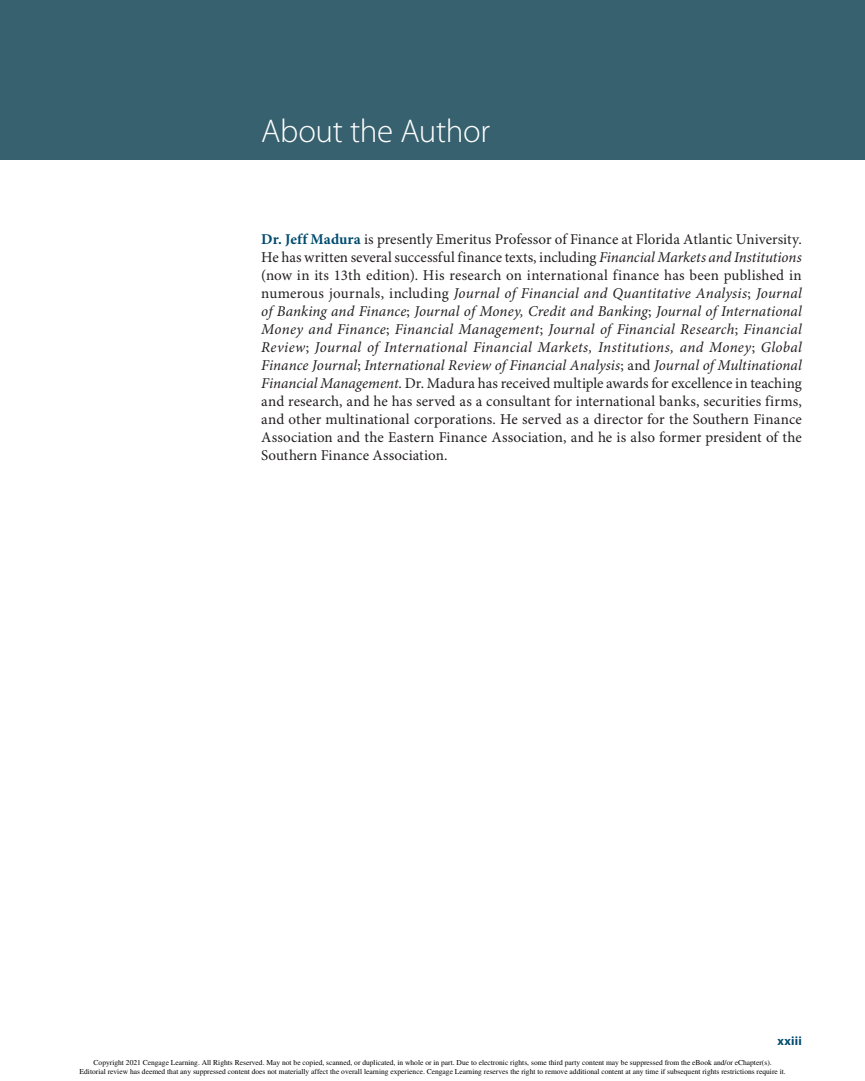
<style>
.page{position:relative;width:865px;height:1081px;background:#fff}
.page>*{position:absolute;margin:0;border:0;box-sizing:border-box;transform-origin:0 0}
.t1{font:300 33px "Myriad Pro";letter-spacing:-.01em;color:#fff}
.t2{font:15px/18px "Minion Pro";color:#231f20;text-align:justify}
.t3{font:700 12.3px "Myriad Pro";letter-spacing:.025em;color:#004b6f}
.t4{font:7.5px/9.6px "Times";color:#000;text-align:center}
.s1{font-weight:700;color:#004b6f}
.s2{font-style:italic}
</style>
<div class="page">
<div style="left:0;top:0;width:864px;height:159px;background:#37616e"></div>
<h1 class="t1" style="left:261px;top:113px;width:230px">About the Author</h1>
<p class="t2" style="left:261px;top:230px;width:542px"><span class="s1">Dr. Jeff Madura</span> is presently Emeritus Professor of Finance at Florida Atlantic University.<br>He has written several successful finance texts, including <span class="s2">Financial Markets and Institutions </span>(now in its 13th edition). His research on international finance has been published in numerous journals, including <span class="s2">Journal of Financial and Quantitative Analysis</span>; <span class="s2">Journal of Banking and Finance</span>; <span class="s2">Journal of Money, Credit and Banking</span>; <span class="s2">Journal of International Money and Finance</span>; <span class="s2">Financial Management</span>; <span class="s2">Journal of Financial Research</span>; <span class="s2">Financial Review</span>; <span class="s2">Journal of International Financial Markets, Institutions, and Money</span>; <span class="s2">Global Finance Journal</span>; <span class="s2">International Review of Financial Analysis</span>; and <span class="s2">Journal of Multinational Financial Management</span>. Dr. Madura has received multiple awards for excellence in teaching and research, and he has served as a consultant for international banks, securities firms, and other multinational corporations. He served as a director for the Southern Finance Association and the Eastern Finance Association, and he is also former president of the Southern Finance Association.</p>
<p class="t3" style="left:777px;top:1033px;width:26px">xxiii</p>
<p class="t4" style="left:80px;top:1056px;width:707px">Copyright 2021 Cengage Learning. All Rights Reserved. May not be copied, scanned, or duplicated, in whole or in part. Due to electronic rights, some third party content may be suppressed from the eBook and/or eChapter(s).<br>Editorial review has deemed that any suppressed content does not materially affect the overall learning experience. Cengage Learning reserves the right to remove additional content at any time if subsequent rights restrictions require it.</p>
</div>
